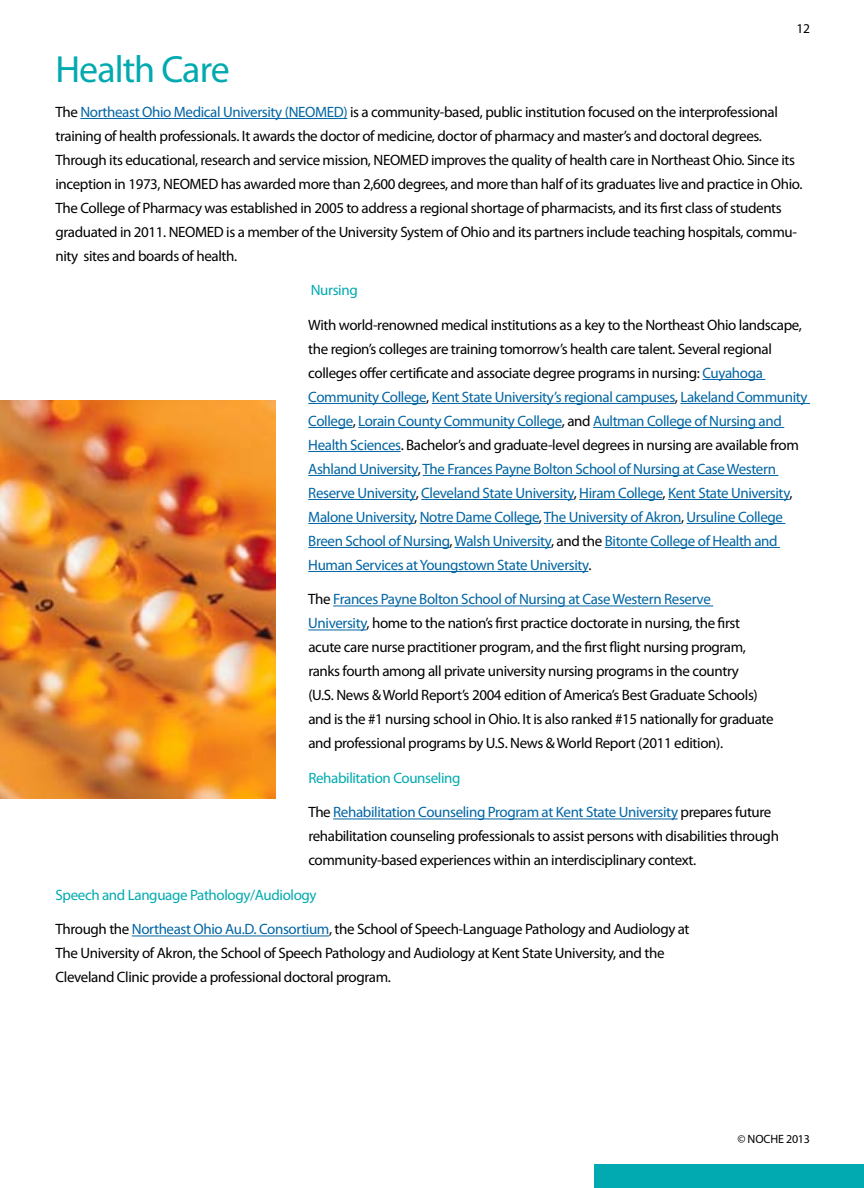
<style>
.page{position:relative;width:864px;height:1188px;background:#fff}
.page>*{position:absolute;margin:0;border:0;box-sizing:border-box;transform-origin:0 0}
.t1{font:37.95px "Myriad Pro";color:#00aab0}
.t2{font:15px/24px "Myriad Pro";letter-spacing:-.025em;color:#000}
.t3{font:15px/24px "Myriad Pro";letter-spacing:-.025em;color:#0065a4}
.t4{font:15px "Myriad Pro";letter-spacing:-.025em;color:#00aab0}
.t5{font:13.5px "Myriad Pro";color:#000}
.t6{font:12px "Myriad Pro";letter-spacing:-.025em;color:#000}
.s1{color:#0065a4}
.s2{color:#000}
</style>
<div class="page">
<hr style="left:80px;top:118px;width:267px;height:1px;background:#0065a4">
<hr style="left:702px;top:379px;width:63px;height:1px;background:#0065a4">
<hr style="left:308px;top:403px;width:118px;height:1px;background:#0065a4">
<hr style="left:432px;top:403px;width:243px;height:1px;background:#0065a4">
<hr style="left:680px;top:403px;width:130px;height:1px;background:#0065a4">
<hr style="left:308px;top:427px;width:45px;height:1px;background:#0065a4">
<hr style="left:358px;top:427px;width:204px;height:1px;background:#0065a4">
<hr style="left:593px;top:427px;width:191px;height:1px;background:#0065a4">
<hr style="left:308px;top:451px;width:93px;height:1px;background:#0065a4">
<hr style="left:308px;top:475px;width:110px;height:1px;background:#0065a4">
<hr style="left:423px;top:475px;width:355px;height:1px;background:#0065a4">
<hr style="left:308px;top:499px;width:108px;height:1px;background:#0065a4">
<hr style="left:421px;top:499px;width:153px;height:1px;background:#0065a4">
<hr style="left:579px;top:499px;width:84px;height:1px;background:#0065a4">
<hr style="left:668px;top:499px;width:121px;height:1px;background:#0065a4">
<hr style="left:308px;top:523px;width:106px;height:1px;background:#0065a4">
<hr style="left:420px;top:523px;width:119px;height:1px;background:#0065a4">
<hr style="left:544px;top:523px;width:137px;height:1px;background:#0065a4">
<hr style="left:687px;top:523px;width:98px;height:1px;background:#0065a4">
<hr style="left:308px;top:547px;width:142px;height:1px;background:#0065a4">
<hr style="left:455px;top:547px;width:96px;height:1px;background:#0065a4">
<hr style="left:605px;top:547px;width:175px;height:1px;background:#0065a4">
<hr style="left:308px;top:571px;width:280px;height:1px;background:#0065a4">
<hr style="left:333px;top:606px;width:380px;height:1px;background:#0065a4">
<hr style="left:308px;top:630px;width:59px;height:1px;background:#0065a4">
<hr style="left:333px;top:819px;width:345px;height:1px;background:#0065a4">
<hr style="left:132px;top:936px;width:197px;height:1px;background:#0065a4">
<img style="left:0;top:400px;width:275px;height:399px">
<div style="left:594px;top:1164px;width:270px;height:24px;background:#00aab0"></div>
<p class="t5" style="left:796px;top:20px;width:15px">12</p>
<h1 class="t1" style="left:56px;top:46px;width:176px">Health Care</h1>
<p class="t2" style="left:56px;top:100px;width:748px">The <span class="s1">Northeast Ohio Medical University (NEOMED)</span> is a community-based, public institution focused on the interprofessional training of health professionals. It awards the doctor of medicine, doctor of pharmacy and master’s and doctoral degrees.<br>Through its educational, research and service mission, NEOMED improves the quality of health care in Northeast Ohio. Since its inception in 1973, NEOMED has awarded more than 2,600 degrees, and more than half of its graduates live and practice in Ohio.<br>The College of Pharmacy was established in 2005 to address a regional shortage of pharmacists, and its first class of students graduated in 2011. NEOMED is a member of the University System of Ohio and its partners include teaching hospitals, commu&shy;nity sites and boards of health.</p>
<p class="t4" style="left:311px;top:281px;width:48px">Nursing</p>
<p class="t3" style="left:308px;top:313px;width:501px"><span class="s2">With world-renowned medical institutions as a key to the Northeast Ohio landscape, the region’s colleges are training tomorrow’s health care talent. Several regional colleges offer certificate and associate degree programs in nursing:</span> Cuyahoga Community College<span class="s2">,</span> Kent State University’s regional campuses<span class="s2">,</span> Lakeland Community College<span class="s2">,</span> Lorain County Community College<span class="s2">, and</span> Aultman College of Nursing and Health Sciences<span class="s2">. Bachelor’s and graduate-level degrees in nursing are available from </span>Ashland University<span class="s2">,</span> The Frances Payne Bolton School of Nursing at Case Western Reserve University<span class="s2">,</span> Cleveland State University<span class="s2">,</span> H iram College<span class="s2">,</span> Kent State University<span class="s2">, </span>Malone University<span class="s2">,</span> Notre Dame College<span class="s2">,</span> The University of Akron<span class="s2">,</span> Ursuline College Breen School of Nursing<span class="s2">,</span> Walsh University<span class="s2">, and the</span> Bitonte College of Health and Human Services at Youngstown State University<span class="s2">.</span></p>
<p class="t2" style="left:308px;top:587px;width:467px">The <span class="s1">Frances Payne Bolton School of Nursing at Case Western Reserve University</span>, home to the nation’s first practice doctorate in nursing, the first acute care nurse practitioner program, and the first flight nursing program, ranks fourth among all private university nursing programs in the country<br>(U.S. News &amp; World Report’s 2004 edition of America’s Best Graduate Schools) and is the #1 nursing school in Ohio. It is also ranked #15 nationally for graduate and professional programs by U.S. News &amp; World Report (2011 edition).</p>
<p class="t4" style="left:308px;top:769px;width:154px">Rehabilitation Counseling</p>
<p class="t2" style="left:308px;top:800px;width:472px">The <span class="s1">Rehabilitation Counseling Program at Kent State University</span> prepares future rehabilitation counseling professionals to assist persons with disabilities through community-based experiences within an interdisciplinary context.</p>
<p class="t4" style="left:56px;top:886px;width:263px">Speech and Language Pathology/Audiology</p>
<p class="t2" style="left:56px;top:917px;width:636px">Through the <span class="s1">Northeast Ohio Au.D. Consortium</span>, the School of Speech-Language Pathology and Audiology at<br>The University of Akron, the School of Speech Pathology and Audiology at Kent State University, and the<br>Cleveland Clinic provide a professional doctoral program.</p>
<p class="t6" style="left:737px;top:1132px;width:74px">© NOCHE 2013</p>
</div>
